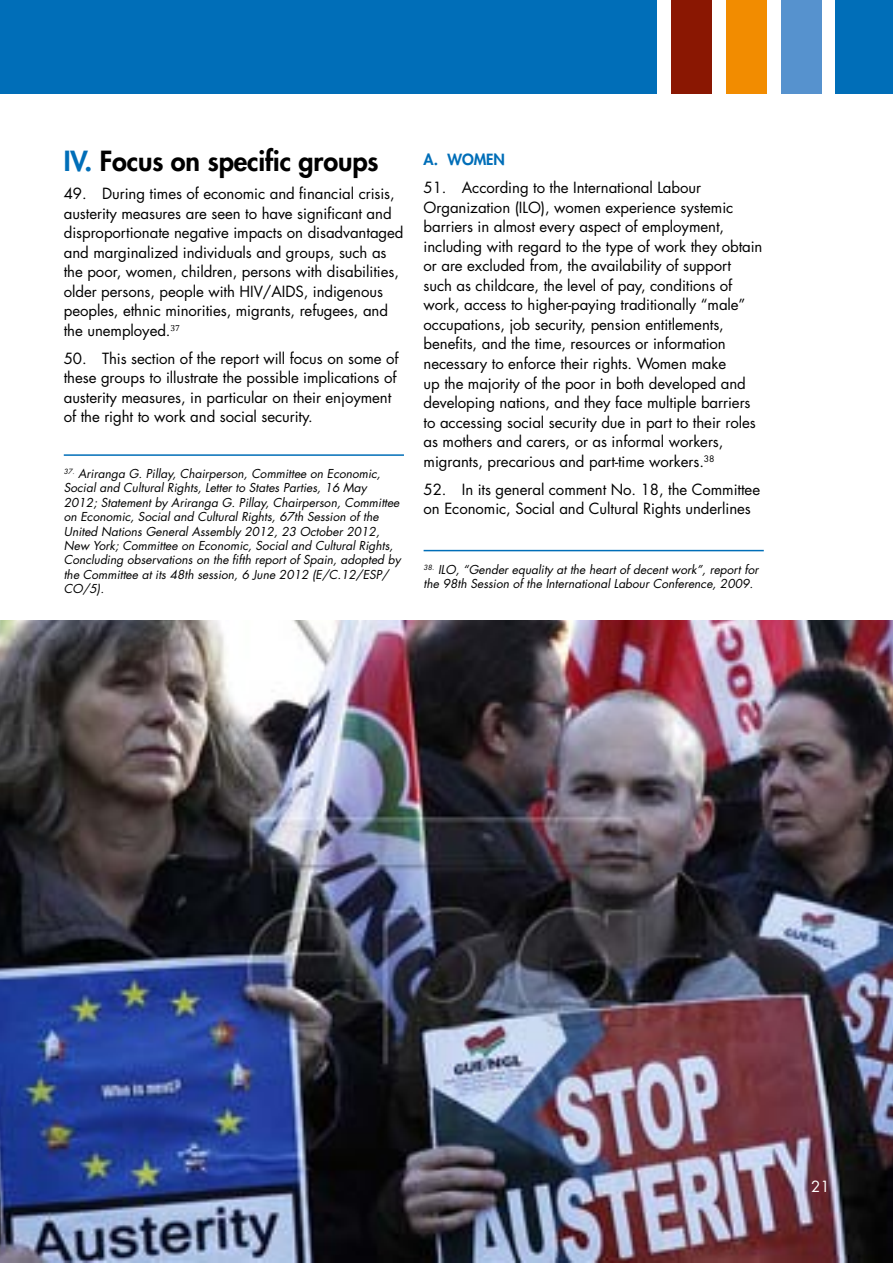
<style>
.page{position:relative;width:893px;height:1263px;background:#fff}
.page>*{position:absolute;margin:0;border:0;box-sizing:border-box;transform-origin:0 0}
.t1{font:800 27px "Futura Std";letter-spacing:-.005em;color:#000}
.t2{font:15px/19.5px "Futura Std";letter-spacing:-.005em;color:#000}
.t3{font:800 15px "Futura Std";color:#006eb8}
.t4{font:15px "Futura Std";color:#fff}
.t5{font:italic 12px/14.4px "Futura Std";color:#000}
.s1{color:#006eb8}
</style>
<div class="page">
<div style="left:836px;top:0;width:57px;height:94px;background:#006eb8"></div>
<div style="left:781px;top:0;width:40px;height:94px;background:#5692ce"></div>
<div style="left:726px;top:0;width:41px;height:94px;background:#f28c00"></div>
<div style="left:671px;top:0;width:41px;height:94px;background:#8a1702"></div>
<div style="left:0;top:0;width:657px;height:94px;background:#006eb8"></div>
<img style="left:0;top:620px;width:893px;height:642px">
<hr style="left:64px;top:454px;width:340px;height:2px;background:#006eb8">
<hr style="left:424px;top:550px;width:340px;height:1px;background:#006eb8">
<h1 class="t1" style="left:64px;top:144px;width:316px"><span class="s1">IV.</span> Focus on specific groups</h1>
<p class="t2" style="left:64px;top:184px;width:341px">49. During times of economic and financial crisis, austerity measures are seen to have significant and disproportionate negative impacts on disadvantaged and marginalized individuals and groups, such as the poor, women, children, persons with disabilities, older persons, people with HIV/AIDS, indigenous peoples, ethnic minorities, migrants, refugees, and the unemployed.<sup>37</sup></p>
<p class="t2" style="left:64px;top:349px;width:336px">50. This section of the report will focus on some of these groups to illustrate the possible implications of austerity measures, in particular on their enjoyment of the right to work and social security.</p>
<p class="t5" style="left:64px;top:466px;width:338px"><sup>37.</sup> Ariranga G. Pillay, Chairperson, Committee on Economic, Social and Cultural Rights, Letter to States Parties, 16 May 2012; Statement by Ariranga G. Pillay, Chairperson, Committee on Economic, Social and Cultural Rights, 67th Session of the United Nations General Assembly 2012, 23 October 2012, New York; Committee on Economic, Social and Cultural Rights, Concluding observations on the fifth report of Spain, adopted by the Committee at its 48th session, 6 June 2012 (E/C.12/ESP/ CO/5).</p>
<p class="t3" style="left:424px;top:150px;width:51px">A. Women</p>
<p class="t2" style="left:424px;top:178px;width:340px">51. According to the International Labour Organization (ILO), women experience systemic barriers in almost every aspect of employment, including with regard to the type of work they obtain or are excluded from, the availability of support such as childcare, the level of pay, conditions of work, access to higher-paying traditionally “male” occupations, job security, pension entitlements, benefits, and the time, resources or information necessary to enforce their rights. Women make<br>up the majority of the poor in both developed and developing nations, and they face multiple barriers to accessing social security due in part to their roles as mothers and carers, or as informal workers, migrants, precarious and part-time workers.<sup>38</sup></p>
<p class="t2" style="left:424px;top:479px;width:338px">52. In its general comment No. 18, the Committee on Economic, Social and Cultural Rights underlines</p>
<p class="t5" style="left:424px;top:562px;width:336px"><sup>38.</sup> ILO, “Gender equality at the heart of decent work”, report for the 98th Session of the International Labour Conference, 2009.</p>
<p class="t4" style="left:811px;top:1177px;width:20px">21</p>
</div>
